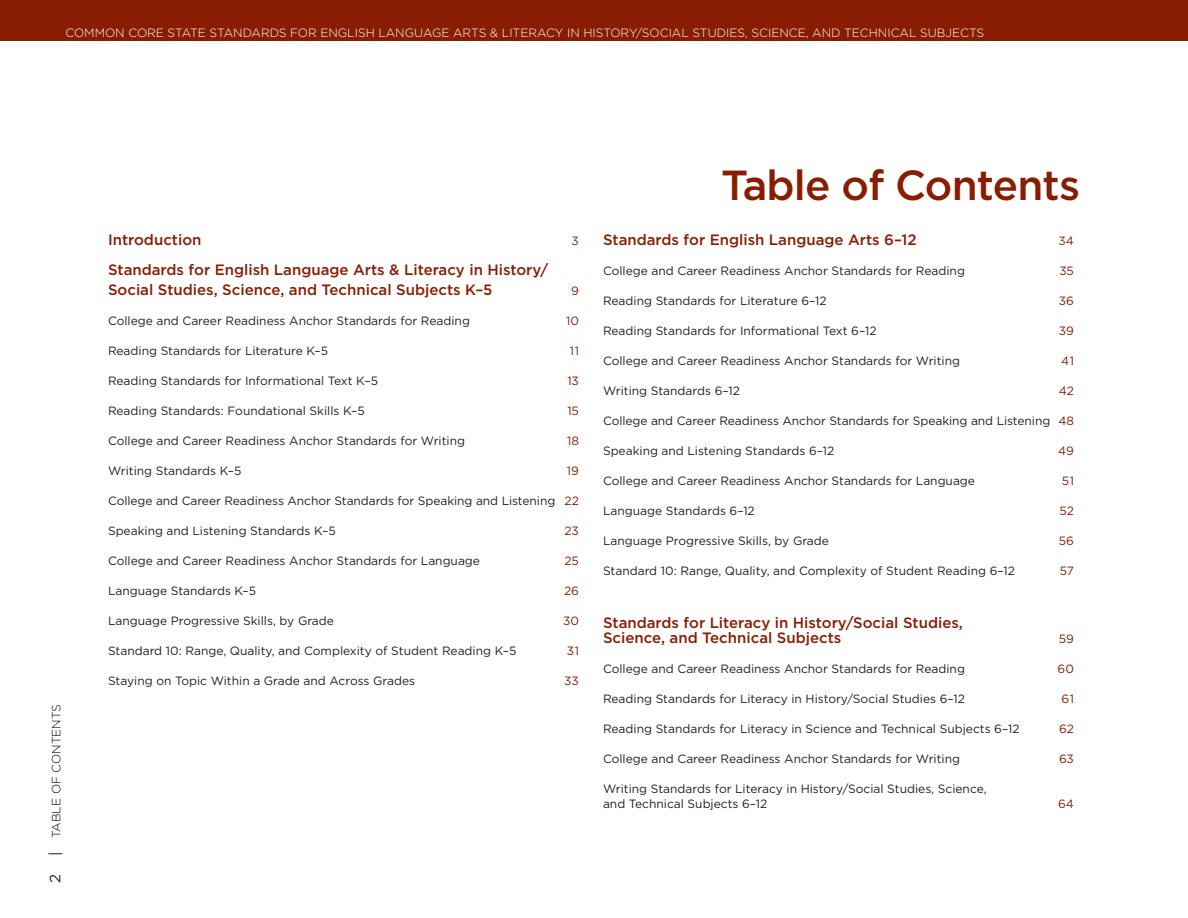
<style>
.page{position:relative;width:1188px;height:918px;background:#fff}
.page>*{position:absolute;margin:0;border:0;box-sizing:border-box;transform-origin:0 0}
.t1{font:500 42px "Gotham";letter-spacing:-.02em;color:#891d02}
.t2{font:500 15px/19.5px "Gotham";color:#891d02}
.t3{font:12px/15px "Gotham";color:#231f20}
.t4{font:300 12px "Gotham";color:#fff}
.t5{font:12px "Gotham";color:#891d02}
.t6{font:300 12px "Gotham";color:#000}
.s1{font-weight:400;font-size:15px;color:#231f20}
.s2{color:#891d02}
</style>
<div class="page">
<div style="left:0;top:0;width:1188px;height:41px;background:#891d02"></div>
<p class="t4" style="left:65px;top:25px;width:920px">COMMON CORE STATE STANDARDS FOR ENGLISH LANGUAGE ARTS &amp; LITERACY IN HISTORY/SOCIAL STUDIES, SCIENCE, AND TECHNICAL SUBJECTS</p>
<p class="t6" style="left:49px;top:883px;width:181px;rotate:-90deg"><span class="s1">2 |</span> TABLE OF CONTENTS</p>
<p class="t2" style="left:108px;top:230px;width:95px">Introduction</p>
<p class="t5" style="left:572px;top:234px;width:9px">3</p>
<p class="t2" style="left:108px;top:260px;width:442px">Standards for English Language Arts &amp; Literacy in History/<br>Social Studies, Science, and Technical Subjects K–5</p>
<p class="t5" style="left:571px;top:283px;width:9px">9</p>
<p class="t3" style="left:108px;top:313px;width:364px">College and Career Readiness Anchor Standards for Reading</p>
<p class="t5" style="left:566px;top:313px;width:14px">10</p>
<p class="t3" style="left:108px;top:343px;width:222px">Reading Standards for Literature K–5</p>
<p class="t5" style="left:570px;top:343px;width:11px">11</p>
<p class="t3" style="left:108px;top:373px;width:272px">Reading Standards for Informational Text K–5</p>
<p class="t5" style="left:567px;top:373px;width:13px">13</p>
<p class="t3" style="left:108px;top:403px;width:258px">Reading Standards: Foundational Skills K–5</p>
<p class="t5" style="left:567px;top:403px;width:13px">15</p>
<p class="t3" style="left:108px;top:433px;width:359px">College and Career Readiness Anchor Standards for Writing</p>
<p class="t5" style="left:567px;top:433px;width:13px">18</p>
<p class="t3" style="left:108px;top:463px;width:135px">Writing Standards K–5</p>
<p class="t5" style="left:567px;top:463px;width:14px">19</p>
<p class="t3" style="left:108px;top:493px;width:472px">College and Career Readiness Anchor Standards for Speaking and Listening <span class="s2">22</span></p>
<p class="t3" style="left:108px;top:523px;width:229px">Speaking and Listening Standards K–5</p>
<p class="t5" style="left:564px;top:523px;width:16px">23</p>
<p class="t3" style="left:108px;top:553px;width:374px">College and Career Readiness Anchor Standards for Language</p>
<p class="t5" style="left:564px;top:553px;width:16px">25</p>
<p class="t3" style="left:108px;top:583px;width:150px">Language Standards K–5</p>
<p class="t5" style="left:564px;top:583px;width:16px">26</p>
<p class="t3" style="left:108px;top:613px;width:227px">Language Progressive Skills, by Grade</p>
<p class="t5" style="left:563px;top:613px;width:17px">30</p>
<p class="t3" style="left:108px;top:643px;width:410px">Standard 10: Range, Quality, and Complexity of Student Reading K–5</p>
<p class="t5" style="left:567px;top:643px;width:14px">31</p>
<p class="t3" style="left:108px;top:673px;width:309px">Staying on Topic Within a Grade and Across Grades</p>
<p class="t5" style="left:564px;top:673px;width:16px">33</p>
<h1 class="t1" style="left:721px;top:158px;width:360px">Table of Contents</h1>
<p class="t2" style="left:603px;top:230px;width:315px">Standards for English Language Arts 6–12</p>
<p class="t5" style="left:1059px;top:234px;width:17px">34</p>
<p class="t3" style="left:603px;top:263px;width:364px">College and Career Readiness Anchor Standards for Reading</p>
<p class="t5" style="left:1059px;top:264px;width:16px">35</p>
<p class="t3" style="left:603px;top:293px;width:225px">Reading Standards for Literature 6–12</p>
<p class="t5" style="left:1059px;top:294px;width:17px">36</p>
<p class="t3" style="left:603px;top:323px;width:275px">Reading Standards for Informational Text 6–12</p>
<p class="t5" style="left:1059px;top:324px;width:17px">39</p>
<p class="t3" style="left:603px;top:353px;width:359px">College and Career Readiness Anchor Standards for Writing</p>
<p class="t5" style="left:1061px;top:354px;width:14px">41</p>
<p class="t3" style="left:603px;top:383px;width:138px">Writing Standards 6–12</p>
<p class="t5" style="left:1059px;top:384px;width:17px">42</p>
<p class="t3" style="left:603px;top:413px;width:472px">College and Career Readiness Anchor Standards for Speaking and Listening <span class="s2">48</span></p>
<p class="t3" style="left:603px;top:443px;width:233px">Speaking and Listening Standards 6–12</p>
<p class="t5" style="left:1058px;top:444px;width:17px">49</p>
<p class="t3" style="left:603px;top:473px;width:374px">College and Career Readiness Anchor Standards for Language</p>
<p class="t5" style="left:1062px;top:474px;width:14px">51</p>
<p class="t3" style="left:603px;top:503px;width:153px">Language Standards 6–12</p>
<p class="t5" style="left:1060px;top:504px;width:16px">52</p>
<p class="t3" style="left:603px;top:533px;width:227px">Language Progressive Skills, by Grade</p>
<p class="t5" style="left:1059px;top:534px;width:17px">56</p>
<p class="t3" style="left:603px;top:563px;width:413px">Standard 10: Range, Quality, and Complexity of Student Reading 6–12</p>
<p class="t5" style="left:1060px;top:564px;width:16px">57</p>
<p class="t2" style="left:603px;top:615px;width:361px;line-height:15px">Standards for Literacy in History/Social Studies,<br>Science, and Technical Subjects</p>
<p class="t5" style="left:1059px;top:631px;width:17px">59</p>
<p class="t3" style="left:603px;top:661px;width:364px">College and Career Readiness Anchor Standards for Reading</p>
<p class="t5" style="left:1058px;top:661px;width:18px">60</p>
<p class="t3" style="left:603px;top:691px;width:363px">Reading Standards for Literacy in History/Social Studies 6–12</p>
<p class="t5" style="left:1062px;top:691px;width:14px">61</p>
<p class="t3" style="left:603px;top:721px;width:418px">Reading Standards for Literacy in Science and Technical Subjects 6–12</p>
<p class="t5" style="left:1059px;top:721px;width:16px">62</p>
<p class="t3" style="left:603px;top:751px;width:359px">College and Career Readiness Anchor Standards for Writing</p>
<p class="t5" style="left:1059px;top:751px;width:16px">63</p>
<p class="t3" style="left:603px;top:781px;width:385px">Writing Standards for Literacy in History/Social Studies, Science, and Technical Subjects 6–12</p>
<p class="t5" style="left:1058px;top:796px;width:17px">64</p>
</div>
